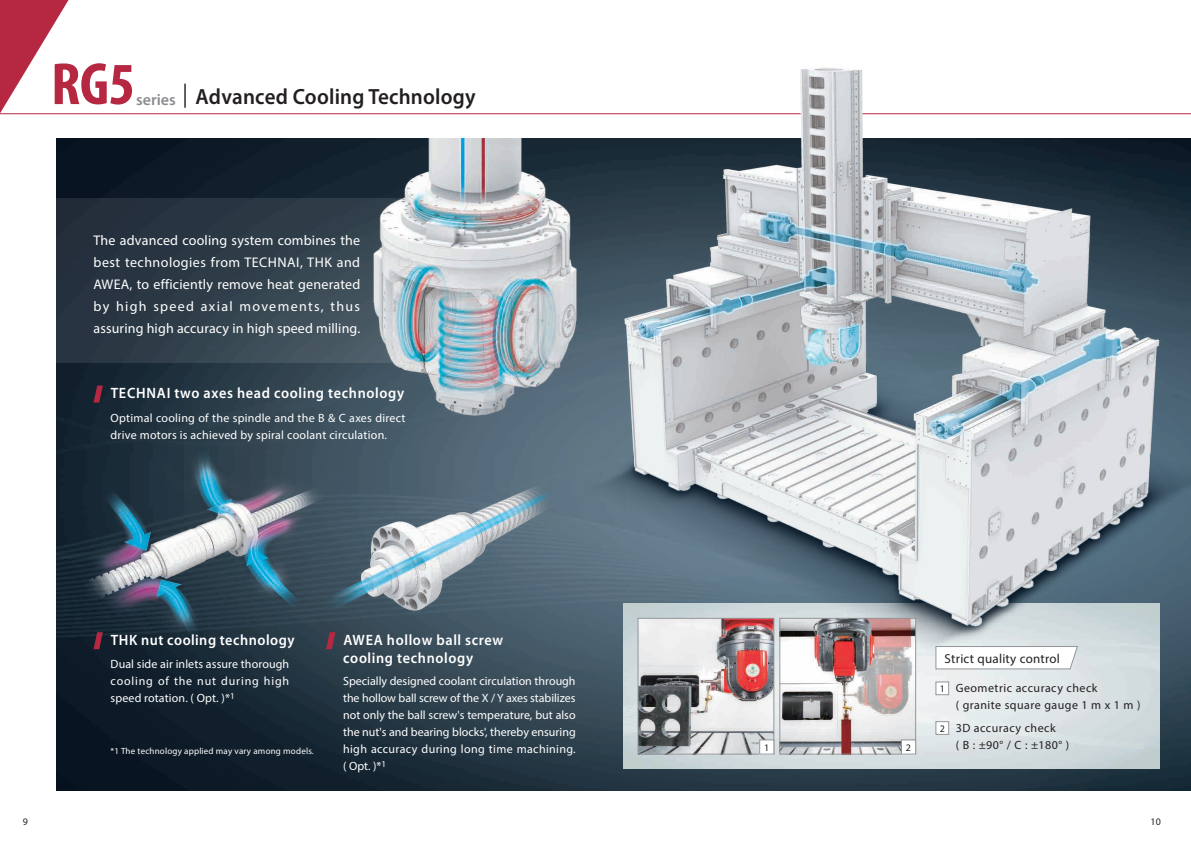
<style>
.page{position:relative;width:1191px;height:842px;background:#fff}
.page>*{position:absolute;margin:0;border:0;box-sizing:border-box;transform-origin:0 0}
.t1{font:700 condensed 60px "Myriad Pro";color:#b62841;scale:1.04 1}
.t2{font:600 22px "Myriad Pro";letter-spacing:.01em;color:#231f20;scale:.95 1}
.t3{font:600 15px/18px "Myriad Pro";letter-spacing:.045em;color:#fff;scale:.95 1}
.t4{font:14px/22px "Myriad Pro";letter-spacing:.01em;color:#fff;text-align:justify}
.t5{font:13px "Myriad Pro";letter-spacing:.02em;color:#231f20}
.t6{font:12px/17px "Myriad Pro";letter-spacing:.02em;color:#fff;text-align:justify}
.t7{font:12px/17px "Myriad Pro";letter-spacing:.04em;color:#231f20}
.t8{font:10px "Myriad Pro";color:#231f20}
.t9{font:9px "Myriad Pro";letter-spacing:.02em;color:#fff}
.s1{font-size:16px;color:#8a8c8f}
</style>
<div class="page">
<img style="left:57px;top:139px;width:1134px;height:652px">
<hr style="left:0;top:113px;width:1191px;height:1px;background:#b62841">
<img style="left:624px;top:676px;width:535px;height:92px">
<svg style="left:56px;top:198px;width:290px;height:165px;fill:#2d3c47"></svg>
<img style="left:573px;top:67px;width:618px;height:609px">
<img style="left:781px;top:620px;width:132px;height:132px">
<div style="left:779px;top:618px;width:136px;height:136px;border:1px solid #939598"></div>
<img style="left:640px;top:620px;width:132px;height:132px">
<div style="left:638px;top:618px;width:136px;height:136px;border:1px solid #939598"></div>
<img style="left:349px;top:468px;width:221px;height:174px">
<img style="left:71px;top:434px;width:278px;height:222px">
<img style="left:346px;top:139px;width:258px;height:292px">
<svg style="left:0;top:0;width:69px;height:113px"></svg>
<svg style="left:90px;top:380px;width:17px;height:28px"></svg>
<div style="left:759px;top:740px;width:15px;height:14px;background:#fff"></div>
<div style="left:759px;top:740px;width:15px;height:14px;border:1px solid #939598"></div>
<div style="left:901px;top:740px;width:14px;height:14px;background:#fff"></div>
<div style="left:936px;top:682px;width:12px;height:13px;background:#fff"></div>
<div style="left:935px;top:682px;width:13px;height:13px;border:1px solid #939598"></div>
<div style="left:936px;top:722px;width:12px;height:12px;background:#fff"></div>
<div style="left:935px;top:721px;width:13px;height:13px;border:1px solid #939598"></div>
<svg style="left:935px;top:646px;width:142px;height:23px"></svg>
<svg style="left:90px;top:626px;width:17px;height:29px"></svg>
<svg style="left:322px;top:626px;width:17px;height:29px"></svg>
<hr style="left:184px;top:84px;width:2px;height:24px;background:#231f20">
<h1 class="t1" style="left:51px;top:47px;width:82px">RG5</h1>
<h2 class="t2" style="left:136px;top:83px;width:359px"><span class="s1">series</span> Advanced Cooling Technology</h2>
<p class="t4" style="left:94px;top:229px;width:268px">The advanced cooling system combines the best technologies from TECHNAI, THK and AWEA, to efficiently remove heat generated by high speed axial movements, thus assuring high accuracy in high speed milling.</p>
<p class="t3" style="left:111px;top:384px;width:310px">TECHNAI two axes head cooling technology</p>
<p class="t6" style="left:111px;top:409px;width:296px">Optimal cooling of the spindle and the B &amp; C axes direct drive motors is achieved by spiral coolant circulation.</p>
<p class="t3" style="left:111px;top:630px;width:195px">THK nut cooling technology</p>
<p class="t3" style="left:343px;top:630px;width:170px">AWEA hollow ball screw cooling technology</p>
<p class="t6" style="left:111px;top:656px;width:180px">Dual side air inlets assure thorough cooling of the nut during high speed rotation. ( Opt. )*<sup>1</sup></p>
<p class="t6" style="left:343px;top:672px;width:234px">Specially designed coolant circulation through the hollow ball screw of the X / Y axes stabilizes not only the ball screw's temperature, but also the nut's and bearing blocks', thereby ensuring high accuracy during long time machining. ( Opt. )*<sup>1</sup></p>
<p class="t9" style="left:111px;top:745px;width:205px">*1 The technology applied may vary among models.</p>
<p class="t5" style="left:944px;top:650px;width:117px">Strict quality control</p>
<p class="t8" style="left:939px;top:683px;width:7px">1</p>
<p class="t8" style="left:939px;top:722px;width:7px">2</p>
<p class="t7" style="left:955px;top:680px;width:186px">Geometric accuracy check<br>( granite square gauge 1 m x 1 m )</p>
<p class="t7" style="left:955px;top:719px;width:101px">3D accuracy check</p>
<p class="t8" style="left:764px;top:741px;width:7px">1</p>
<p class="t8" style="left:906px;top:741px;width:7px">2</p>
<p class="t7" style="left:955px;top:736px;width:115px">( B : ±90° / C : ±180° )</p>
<p class="t8" style="left:23px;top:816px;width:7px">9</p>
<p class="t8" style="left:1150px;top:816px;width:12px">10</p>
</div>
